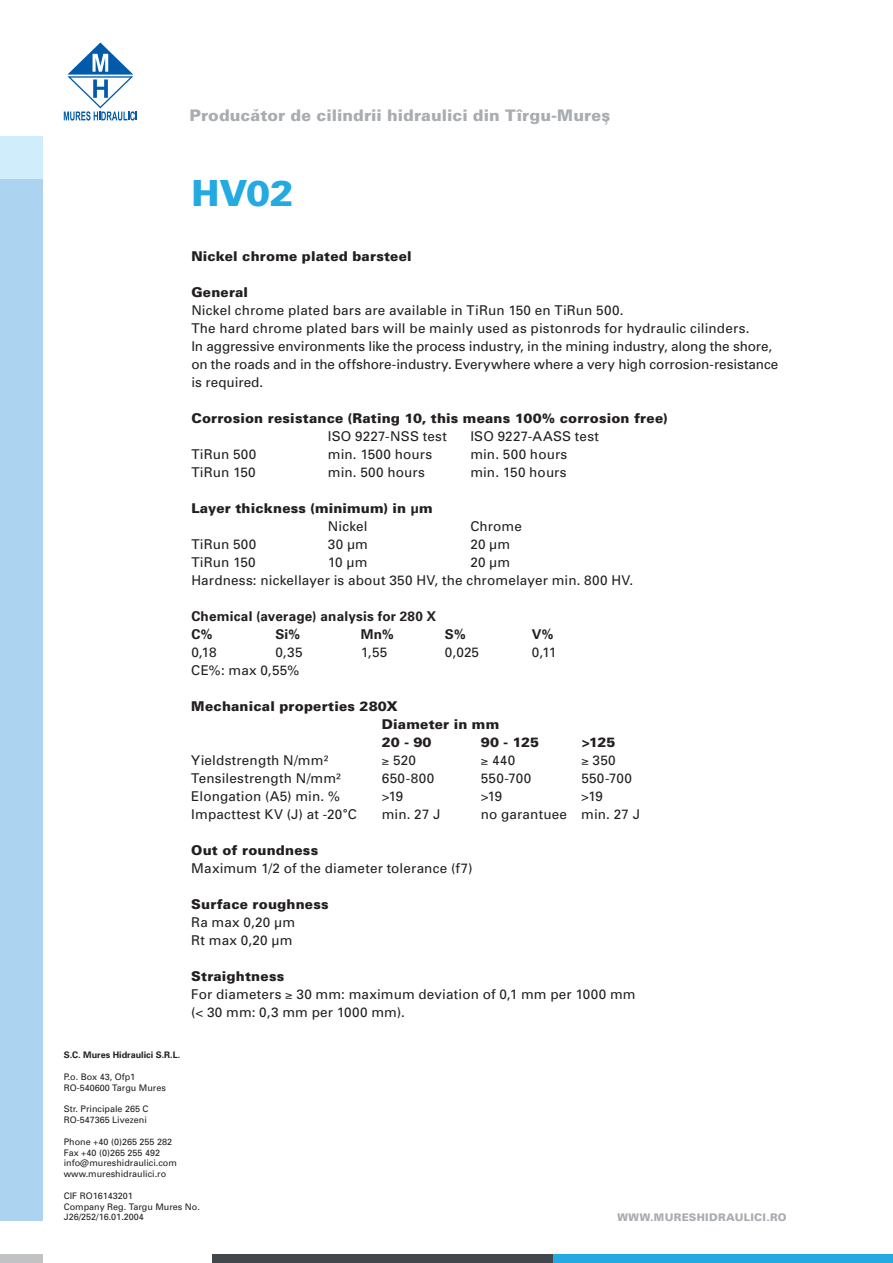
<style>
.page{position:relative;width:893px;height:1263px;background:#fff}
.page>*{position:absolute;margin:0;border:0;box-sizing:border-box;transform-origin:0 0}
.t1{font:900 36px "Univers";color:#24aae1}
.t2{font:18px "Minion Pro";color:#a9acb0}
.t3{font:900 15.9px "Univers";letter-spacing:.005em;color:#a9acb0}
.t4{font:13.5px/18px "Univers";letter-spacing:.01em;color:#231f20}
.t5{font:900 13.5px/18px "Univers";letter-spacing:.015em;color:#231f20}
.t6{font:700 13.5px/18px "Univers";letter-spacing:.015em;color:#231f20}
.t7{font:900 10.5px "Univers";letter-spacing:.025em;color:#a9acb0}
.t8{font:9px/10.8px "Univers";color:#231f20}
.t9{font:700 9px "Univers";color:#231f20}
.s1{font-weight:700}
.s2{font-weight:400}
.s3{font-family:"Thesis Sans"}
.s4{font-weight:900}
</style>
<div class="page">
<div style="left:0;top:136px;width:43px;height:43px;background:#cfedfb"></div>
<div style="left:0;top:1254px;width:43px;height:9px;background:#c1c2c3"></div>
<div style="left:553px;top:1254px;width:340px;height:9px;background:#24aae1"></div>
<div style="left:213px;top:1254px;width:340px;height:9px;background:#41474b"></div>
<div style="left:0;top:179px;width:43px;height:1041px;background:#acd3f0"></div>
<svg style="left:64px;top:43px;width:73px;height:78px"></svg>
<p class="t3" style="left:189px;top:105px;width:422px">Producator de cilindrii hidraulici din Tîrgu-Mures</p>
<h2 class="t2" style="left:274px;top:108px;width:6px;rotate:90deg">,</h2>
<h2 class="t2" style="left:604px;top:105px;width:6px">,</h2>
<h1 class="t1" style="left:191px;top:171px;width:104px">HV02</h1>
<p class="t5" style="left:191px;top:247px;width:222px">Nickel chrome plated barsteel</p>
<p class="t5" style="left:191px;top:283px;width:58px">General</p>
<p class="t4" style="left:191px;top:301px;width:589px">Nickel chrome plated bars are available in TiRun 150 en TiRun 500.<br>The hard chrome plated bars will be mainly used as pistonrods for hydraulic cilinders.<br>In aggressive environments like the process industry, in the mining industry, along the shore, on the roads and in the offshore-industry. Everywhere where a very high corrosion-resistance is required.</p>
<p class="t5" style="left:191px;top:409px;width:478px">Corrosion resistance (Rating 10, this means 100% corrosion free)</p>
<p class="t4" style="left:328px;top:427px;width:121px">ISO 9227-NSS test</p>
<p class="t4" style="left:470px;top:427px;width:130px">ISO 9227-AASS test</p>
<p class="t4" style="left:191px;top:445px;width:67px">TiRun 500</p>
<p class="t4" style="left:328px;top:445px;width:106px">min. 1500 hours</p>
<p class="t4" style="left:470px;top:445px;width:99px">min. 500 hours</p>
<p class="t4" style="left:191px;top:463px;width:66px">TiRun 150</p>
<p class="t4" style="left:328px;top:463px;width:99px">min. 500 hours</p>
<p class="t4" style="left:470px;top:463px;width:98px">min. 150 hours</p>
<p class="t5" style="left:328px;top:499px;width:106px;text-indent:-136px">Layer thickness (minimum) in <span class="s1">µ</span>m<br><span class="s2">Nickel</span></p>
<p class="t4" style="left:470px;top:517px;width:53px">Chrome</p>
<p class="t4" style="left:191px;top:535px;width:67px">TiRun 500</p>
<p class="t4" style="left:328px;top:535px;width:42px">30 µm</p>
<p class="t4" style="left:470px;top:535px;width:41px">20 µm</p>
<p class="t4" style="left:191px;top:553px;width:66px">TiRun 150</p>
<p class="t4" style="left:328px;top:553px;width:41px">10 µm</p>
<p class="t4" style="left:191px;top:553px;width:444px;text-indent:279px">20 µm<br>Hardness: nickellayer is about 350 HV, the chromelayer min. 800 HV.</p>
<p class="t6" style="left:191px;top:606px;width:247px">Chemical (average) analysis for 280 X<br>C%</p>
<p class="t6" style="left:275px;top:624px;width:26px">Si%</p>
<p class="t6" style="left:361px;top:624px;width:34px">Mn%</p>
<p class="t6" style="left:445px;top:624px;width:22px">S%</p>
<p class="t6" style="left:532px;top:624px;width:23px">V%</p>
<p class="t4" style="left:191px;top:643px;width:27px">0,18</p>
<p class="t4" style="left:275px;top:643px;width:29px">0,35</p>
<p class="t4" style="left:361px;top:643px;width:28px">1,55</p>
<p class="t4" style="left:445px;top:643px;width:36px">0,025</p>
<p class="t4" style="left:532px;top:643px;width:26px">0,11</p>
<p class="t4" style="left:191px;top:661px;width:110px">CE%: max 0,55%</p>
<p class="t5" style="left:382px;top:697px;width:119px;text-indent:-190px">Mechanical properties 280X<br>Diameter in mm<br>20 - 90</p>
<p class="t5" style="left:481px;top:732px;width:60px">90 - 125</p>
<p class="t5" style="left:581px;top:732px;width:36px">&gt;125</p>
<p class="t4" style="left:191px;top:751px;width:138px">Yieldstrength N/mm²</p>
<p class="t4" style="left:382px;top:751px;width:35px">≥ 520</p>
<p class="t4" style="left:481px;top:751px;width:36px">≥ 440</p>
<p class="t4" style="left:581px;top:751px;width:36px">≥ 350</p>
<p class="t4" style="left:191px;top:769px;width:151px">Tensilestrength N/mm²</p>
<p class="t4" style="left:382px;top:769px;width:54px">650-800</p>
<p class="t4" style="left:481px;top:769px;width:52px">550-700</p>
<p class="t4" style="left:581px;top:769px;width:52px">550-700</p>
<p class="t4" style="left:191px;top:787px;width:150px">Elongation (A5) min. %</p>
<p class="t4" style="left:382px;top:787px;width:23px">&gt;19</p>
<p class="t4" style="left:481px;top:787px;width:23px">&gt;19</p>
<p class="t4" style="left:581px;top:787px;width:23px">&gt;19</p>
<p class="t4" style="left:191px;top:805px;width:167px">Impacttest KV (J) at -20<span class="s3">°</span>C</p>
<p class="t4" style="left:382px;top:805px;width:60px">min. 27 J</p>
<p class="t4" style="left:481px;top:805px;width:161px">no garantuee min. 27 J</p>
<p class="t5" style="left:191px;top:840px;width:128px">Out of roundness</p>
<p class="t4" style="left:191px;top:859px;width:283px">Maximum 1/2 of the diameter tolerance (f7)</p>
<p class="t5" style="left:191px;top:894px;width:139px">Surface roughness</p>
<p class="t4" style="left:191px;top:913px;width:106px">Ra max 0,20 µm<br>Rt max 0,20 µm</p>
<p class="t4" style="left:191px;top:967px;width:446px"><span class="s4">Straightness<br></span>For diameters ≥ 30 mm: maximum deviation of 0,1 mm per 1000 mm (&lt; 30 mm: 0,3 mm per 1000 mm).</p>
<p class="t9" style="left:64px;top:1049px;width:118px">S.C. Mures Hidraulici S.R.L.</p>
<p class="t8" style="left:64px;top:1071px;width:104px">P.o. Box 43, Ofp1<br>RO-540600 Targu Mures</p>
<p class="t8" style="left:64px;top:1104px;width:86px">Str. Principale 265 C<br>RO-547365 Livezeni</p>
<p class="t8" style="left:64px;top:1136px;width:115px">Phone +40 (0)265 255 282<br>Fax +40 (0)265 255 492 info@mureshidraulici.com www.mureshidraulici.ro</p>
<p class="t8" style="left:64px;top:1190px;width:138px">CIF RO16143201<br>Company Reg. Targu Mures No.<br>J26/252/16.01.2004</p>
<p class="t7" style="left:618px;top:1210px;width:171px">WWW.MURESHIDRAULICI.RO</p>
</div>
